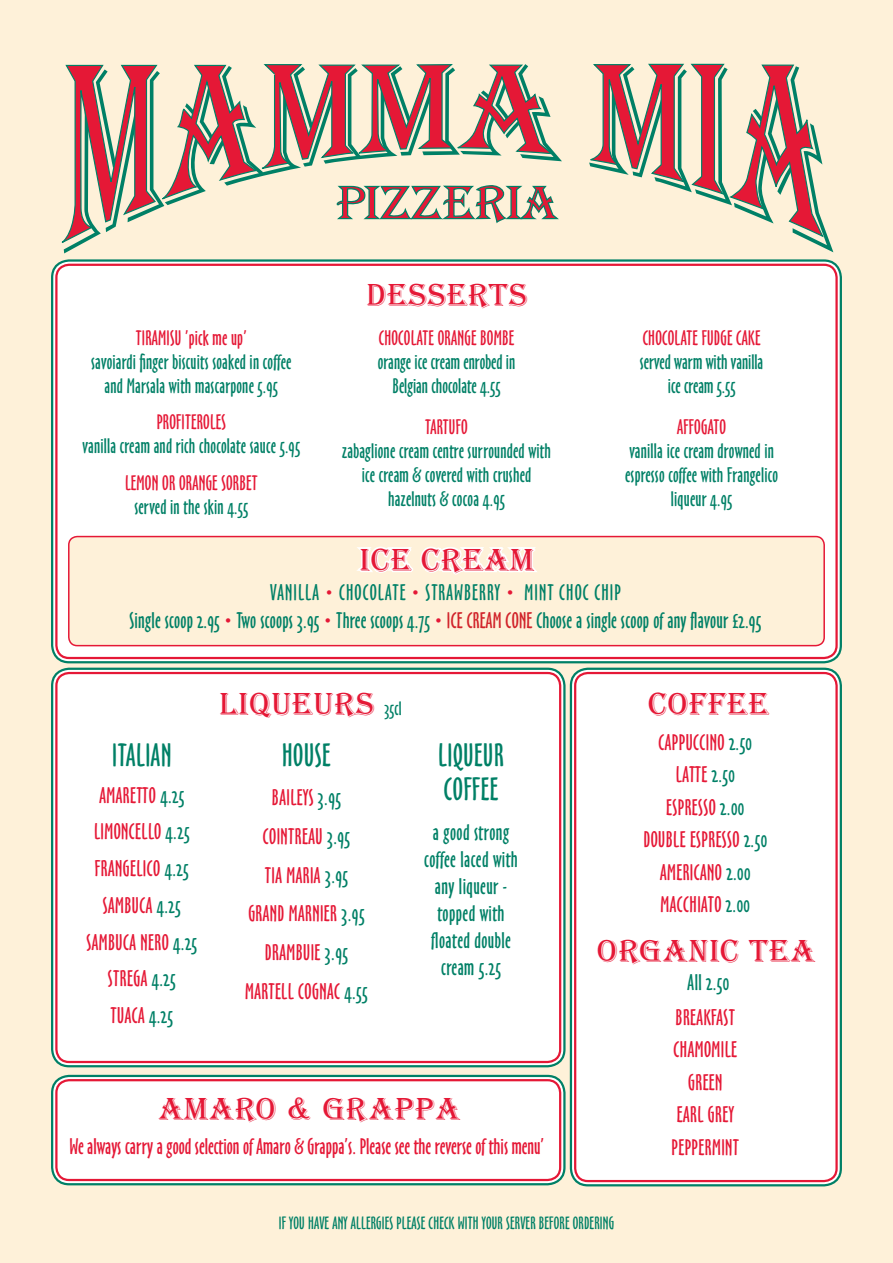
<style>
.page{position:relative;width:893px;height:1263px;background:#fef1d9}
.page>*{position:absolute;margin:0;border:0;box-sizing:border-box;transform-origin:0 0}
.t1{font:33px "Algerian EF";letter-spacing:.025em;color:#e51836}
.t2{font:30px/34.5px "Oz Handicraft BT";letter-spacing:.02em;color:#008066}
.t3{font:21px "Oz Handicraft BT";letter-spacing:.02em;color:#e51836}
.t4{font:21px/27px "Oz Handicraft BT";letter-spacing:.02em;color:#008066;text-align:center}
.t5{font:21px "Oz Handicraft BT";color:#e51836}
.t6{font:21px "Oz Handicraft BT";letter-spacing:.05em;color:#008066}
.t7{font:19.5px/24px "Oz Handicraft BT";letter-spacing:.01em;color:#008066;text-align:center}
.t8{font:19.5px/24px "Oz Handicraft BT";letter-spacing:.01em;color:#e51836;text-align:center}
.t9{font:16.5px "Oz Handicraft BT";letter-spacing:.01em;color:#008066}
.s1{color:#e51836}
.s2{color:#008066}
.s3{font-size:15px;color:#e51836}
.s4{color:#d1232a}
.s5{font-family:"Oz Handicraft BT";font-size:18px;color:#008066}
</style>
<div class="page">
<div style="left:51px;top:259px;width:791px;height:404px;border:2px solid #008066;border-radius:17px"></div>
<div style="left:51px;top:668px;width:515px;height:399px;border:2px solid #008066;border-radius:17px"></div>
<svg style="left:52px;top:1076px;width:512px;height:108px"></svg>
<div style="left:51px;top:1075px;width:515px;height:110px;border:2px solid #008066;border-radius:17px"></div>
<div style="left:570px;top:668px;width:272px;height:518px;border:2px solid #008066;border-radius:17px"></div>
<div style="left:56px;top:265px;width:781px;height:393px;background:#fff;border-radius:13px"></div>
<div style="left:55px;top:264px;width:783px;height:395px;border:2px solid #e51836;border-radius:13px"></div>
<div style="left:56px;top:673px;width:504px;height:389px;background:#fff;border-radius:13px"></div>
<div style="left:55px;top:672px;width:506px;height:391px;border:2px solid #e51836;border-radius:13px"></div>
<div style="left:56px;top:1080px;width:504px;height:100px;background:#fff;border-radius:13px"></div>
<div style="left:55px;top:1079px;width:506px;height:102px;border:2px solid #e51836;border-radius:13px"></div>
<div style="left:575px;top:673px;width:262px;height:508px;background:#fff;border-radius:13px"></div>
<div style="left:574px;top:672px;width:264px;height:510px;border:2px solid #e51836;border-radius:13px"></div>
<svg style="left:358px;top:266px;width:172px;height:1px"></svg>
<svg style="left:646px;top:672px;width:128px;height:3px"></svg>
<svg style="left:146px;top:1079px;width:133px;height:3px"></svg>
<svg style="left:285px;top:1079px;width:29px;height:3px"></svg>
<svg style="left:321px;top:1079px;width:146px;height:3px"></svg>
<svg style="left:589px;top:64px;width:244px;height:188px"></svg>
<svg style="left:62px;top:64px;width:500px;height:189px"></svg>
<div style="left:69px;top:536px;width:755px;height:110px;background:#fef1d9;border-radius:9px"></div>
<div style="left:68px;top:536px;width:757px;height:110px;border:2px solid #e51836;border-radius:9px"></div>
<svg style="left:352px;top:535px;width:188px;height:40px"></svg>
<p class="t7" style="left:91px;top:326px;width:202px"><span class="s1">TIRAMISU ’pick me up’<br></span>savoiardi finger biscuits soaked in coffee and Marsala with mascarpone 5.95</p>
<p class="t7" style="left:83px;top:410px;width:219px"><span class="s1">PROFITEROLES<br></span>vanilla cream and rich chocolate sauce 5.95</p>
<p class="t8" style="left:125px;top:471px;width:134px">LEMON OR ORANGE SORBET <span class="s2">served in the skin 4.55</span></p>
<p class="t1" style="left:367px;top:277px;width:162px">DESSERTS</p>
<p class="t7" style="left:378px;top:326px;width:139px"><span class="s1">CHOCOLATE ORANGE BOMBE </span>orange ice cream enrobed in<br>Belgian chocolate 4.55</p>
<p class="t7" style="left:342px;top:415px;width:210px"><span class="s1">TARTUFO<br></span>zabaglione cream centre surrounded with ice cream &amp; covered with crushed hazelnuts &amp; cocoa 4.95</p>
<p class="t1" style="left:360px;top:541px;width:176px">ICE CREAM</p>
<p class="t7" style="left:640px;top:326px;width:125px"><span class="s1">CHOCOLATE FUDGE CAKE </span>served warm with vanilla ice cream 5.55</p>
<p class="t7" style="left:625px;top:415px;width:154px"><span class="s1">AFFOGATO<br></span>vanilla ice cream drowned in espresso coffee with Frangelico liqueur 4.95</p>
<p class="t6" style="left:270px;top:580px;width:352px">VANILLA <span class="s3">•</span> CHOCOLATE <span class="s3">•</span> STRAWBERRY <span class="s3">•</span> MINT CHOC CHIP</p>
<p class="t4" style="left:130px;top:607px;width:633px">Single scoop 2.95 <span class="s3">•</span> Two scoops 3.95 <span class="s3">•</span> Three scoops 4.75 <span class="s3">•</span> <span class="s4">ICE CREAM CONE</span> Choose a single scoop of any flavour £2.95</p>
<p class="t1" style="left:220px;top:685px;width:184px">LIQUEURS <span class="s5">35cl</span></p>
<p class="t1" style="left:648px;top:685px;width:122px">COFFEE</p>
<p class="t2" style="left:112px;top:738px;width:61px">ITALIAN</p>
<p class="t3" style="left:99px;top:783px;width:86px">AMARETTO <span class="s2">4.25</span></p>
<p class="t3" style="left:94px;top:819px;width:97px">LIMONCELLO <span class="s2">4.25</span></p>
<p class="t3" style="left:95px;top:856px;width:95px">FRANGELICO <span class="s2">4.25</span></p>
<p class="t3" style="left:103px;top:893px;width:79px">SAMBUCA <span class="s2">4.25</span></p>
<p class="t3" style="left:87px;top:930px;width:112px">SAMBUCA NERO <span class="s2">4.25</span></p>
<p class="t3" style="left:108px;top:967px;width:69px">STREGA <span class="s2">4.25</span></p>
<p class="t3" style="left:111px;top:1003px;width:64px">TUACA <span class="s2">4.25</span></p>
<p class="t2" style="left:282px;top:738px;width:50px">HOUSE</p>
<p class="t3" style="left:272px;top:785px;width:70px">BAILEYS <span class="s2">3.95</span></p>
<p class="t3" style="left:263px;top:824px;width:89px">COINTREAU <span class="s2">3.95</span></p>
<p class="t3" style="left:265px;top:863px;width:85px">TIA MARIA <span class="s2">3.95</span></p>
<p class="t3" style="left:248px;top:901px;width:118px">GRAND MARNIER <span class="s2">3.95</span></p>
<p class="t3" style="left:265px;top:940px;width:84px">DRAMBUIE <span class="s2">3.95</span></p>
<p class="t3" style="left:245px;top:979px;width:124px">MARTELL COGNAC <span class="s2">4.55</span></p>
<p class="t2" style="left:438px;top:738px;width:67px">LIQUEUR<br>COFFEE</p>
<p class="t4" style="left:424px;top:819px;width:95px">a good strong coffee laced with any liqueur - topped with floated double cream 5.25</p>
<p class="t1" style="left:158px;top:1090px;width:303px">AMARO &amp; GRAPPA</p>
<p class="t5" style="left:70px;top:1134px;width:476px">We always carry a good selection of Amaro &amp; Grappa’s. Please see the reverse of this menu’</p>
<p class="t3" style="left:658px;top:730px;width:95px">CAPPUCCINO <span class="s2">2.50</span></p>
<p class="t3" style="left:676px;top:762px;width:61px">LATTE <span class="s2">2.50</span></p>
<p class="t3" style="left:666px;top:795px;width:80px">ESPRESSO <span class="s2">2.00</span></p>
<p class="t3" style="left:643px;top:827px;width:125px">DOUBLE ESPRESSO <span class="s2">2.50</span></p>
<p class="t3" style="left:660px;top:860px;width:92px">AMERICANO <span class="s2">2.00</span></p>
<p class="t3" style="left:661px;top:892px;width:91px">MACCHIATO <span class="s2">2.00</span></p>
<p class="t1" style="left:597px;top:933px;width:220px">ORGANIC TEA</p>
<p class="t4" style="left:688px;top:969px;width:43px">All 2.50</p>
<p class="t3" style="left:676px;top:1005px;width:61px">BREAKFAST</p>
<p class="t3" style="left:673px;top:1037px;width:65px">CHAMOMILE</p>
<p class="t3" style="left:688px;top:1070px;width:36px">GREEN</p>
<p class="t3" style="left:677px;top:1102px;width:59px">EARL GREY</p>
<p class="t3" style="left:671px;top:1135px;width:69px">PEPPERMINT</p>
<p class="t9" style="left:279px;top:1213px;width:337px">IF YOU HAVE ANY ALLERGIES PLEASE CHECK WITH YOUR SERVER BEFORE ORDERING</p>
</div>
